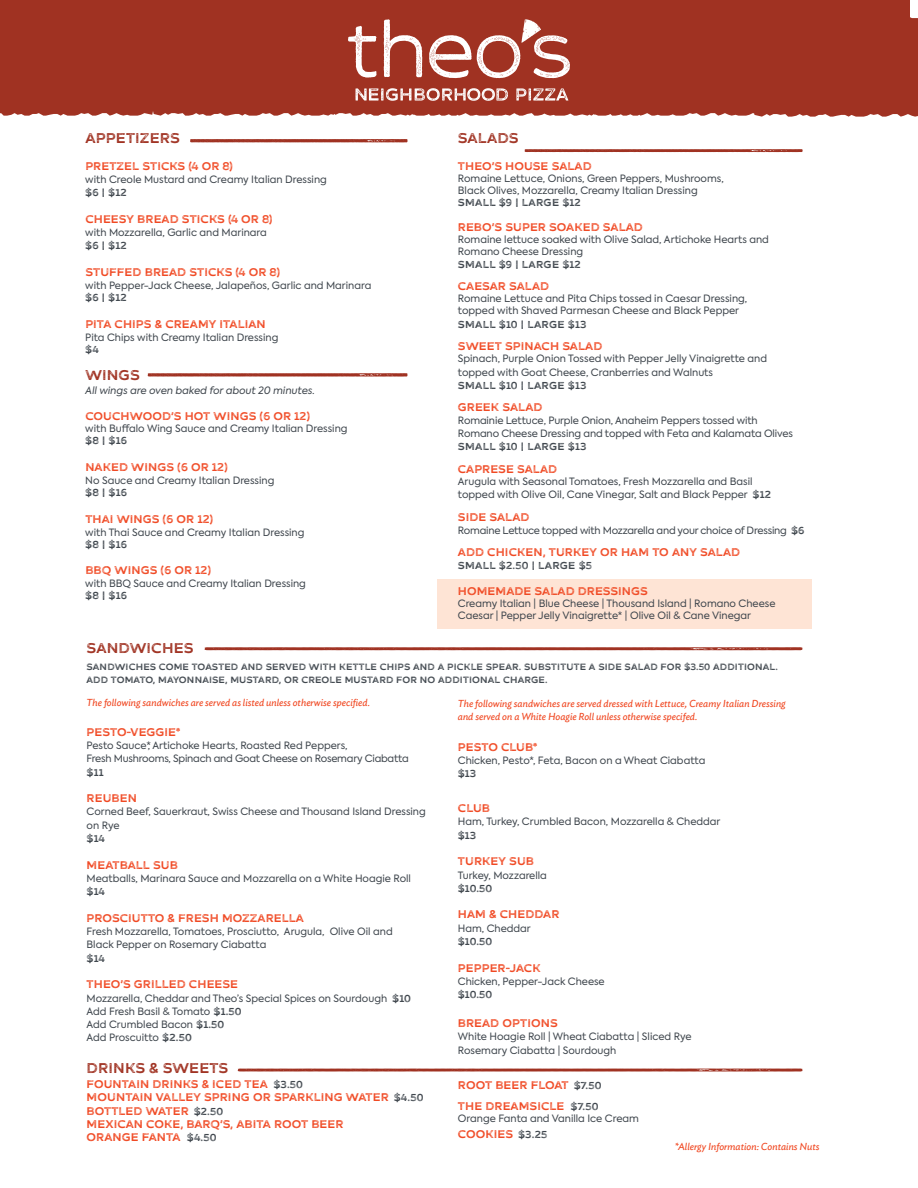
<style>
.page{position:relative;width:918px;height:1188px;background:#fff}
.page>*{position:absolute;margin:0;border:0;box-sizing:border-box;transform-origin:0 0}
.t1{font:14.1px "Zing Sans Rust B Base G";letter-spacing:.01em;color:#a03222}
.t2{font:11.1px/13.4px "Zing Sans Rust B Base G";letter-spacing:.01em;color:#f04822}
.t3{font:10.05px/13.4px "Axiforma";color:#3f464d}
.t4{font:italic 10.05px/13.4px "Ideal Sans";color:#f04822}
.t5{font:10.05px "Zing Sans Rust B Base G";letter-spacing:.03em;color:#3f464d}
.t6{font:10.05px/13.4px "Axiforma";letter-spacing:-.02em;color:#3f464d}
.t7{font:italic 10.05px "Axiforma";color:#3f464d}
.t8{font:9px/13.4px "Zing Sans Rust B Base G";letter-spacing:.02em;color:#3f464d}
.s1{font-family:"Zing Sans Rust B Base G"}
.s2{font-size:10.05px;color:#3f464d}
</style>
<div class="page">
<div style="left:0;top:0;width:909px;height:109px;background:#a03222"></div>
<svg style="left:0;top:16px;width:918px;height:101px"></svg>
<svg style="left:348px;top:26px;width:29px;height:52px"></svg>
<svg style="left:384px;top:19px;width:38px;height:58px"></svg>
<svg style="left:355px;top:88px;width:153px;height:13px"></svg>
<svg style="left:516px;top:88px;width:52px;height:13px"></svg>
<svg style="left:429px;top:19px;width:141px;height:59px"></svg>
<div style="left:438px;top:579px;width:374px;height:49px;background:#fee4d5"></div>
<svg style="left:238px;top:1069px;width:565px;height:3px;background:#b1584b"></svg>
<svg style="left:204px;top:647px;width:599px;height:3px;background:#aa493a"></svg>
<svg style="left:525px;top:149px;width:278px;height:3px"></svg>
<svg style="left:190px;top:139px;width:218px;height:3px"></svg>
<svg style="left:148px;top:373px;width:260px;height:4px"></svg>
<h1 class="t1" style="left:85px;top:129px;width:96px">APPETIZERS</h1>
<p class="t2" style="left:85px;top:159px;width:149px">PRETZEL STICKS (4 OR 8)</p>
<p class="t3" style="left:85px;top:173px;width:243px">with Creole Mustard and Creamy Italian Dressing</p>
<p class="t5" style="left:85px;top:186px;width:43px">$6 | $12</p>
<p class="t2" style="left:85px;top:212px;width:189px">CHEESY BREAD STICKS (4 OR 8)</p>
<p class="t3" style="left:85px;top:226px;width:183px">with Mozzarella, Garlic and Marinara</p>
<p class="t5" style="left:85px;top:240px;width:43px">$6 | $12</p>
<p class="t2" style="left:85px;top:266px;width:196px">STUFFED BREAD STICKS (4 OR 8)</p>
<p class="t3" style="left:85px;top:279px;width:288px">with Pepper-Jack Cheese, Jalapeños, Garlic and Marinara</p>
<p class="t5" style="left:85px;top:292px;width:43px">$6 | $12</p>
<p class="t2" style="left:85px;top:318px;width:182px">PITA CHIPS &amp; CREAMY ITALIAN</p>
<p class="t3" style="left:85px;top:331px;width:195px">Pita Chips with Creamy Italian Dressing</p>
<p class="t5" style="left:85px;top:344px;width:15px">$4</p>
<h1 class="t1" style="left:85px;top:367px;width:56px">WINGS</h1>
<p class="t7" style="left:85px;top:384px;width:231px">All wings are oven baked for about 20 minutes.</p>
<p class="t2" style="left:85px;top:410px;width:226px">COUCHWOOD’S HOT WINGS (6 OR 12)</p>
<p class="t3" style="left:85px;top:422px;width:264px">with Buffalo Wing Sauce and Creamy Italian Dressing</p>
<p class="t5" style="left:85px;top:435px;width:43px">$8 | $16</p>
<p class="t2" style="left:85px;top:461px;width:144px">NAKED WINGS (6 OR 12)</p>
<p class="t3" style="left:85px;top:474px;width:191px">No Sauce and Creamy Italian Dressing</p>
<p class="t5" style="left:85px;top:487px;width:43px">$8 | $16</p>
<p class="t2" style="left:85px;top:513px;width:129px">THAI WINGS (6 OR 12)</p>
<p class="t3" style="left:85px;top:526px;width:221px">with Thai Sauce and Creamy Italian Dressing</p>
<p class="t5" style="left:85px;top:539px;width:43px">$8 | $16</p>
<p class="t2" style="left:85px;top:563px;width:127px">BBQ WINGS (6 OR 12)</p>
<p class="t3" style="left:85px;top:577px;width:222px">with BBQ Sauce and Creamy Italian Dressing</p>
<p class="t5" style="left:85px;top:589px;width:43px">$8 | $16</p>
<h1 class="t1" style="left:87px;top:639px;width:108px">SANDWICHES</h1>
<h1 class="t1" style="left:458px;top:129px;width:62px">SALADS</h1>
<p class="t2" style="left:458px;top:159px;width:135px">THEO’S HOUSE SALAD</p>
<p class="t3" style="left:458px;top:172px;width:267px;line-height:12.1px">Romaine Lettuce, Onions, Green Peppers, Mushrooms,<br>Black Olives, Mozzarella, Creamy Italian Dressing</p>
<p class="t5" style="left:458px;top:196px;width:124px">SMALL $9 | LARGE $12</p>
<p class="t2" style="left:458px;top:221px;width:187px">REBO’S SUPER SOAKED SALAD</p>
<p class="t3" style="left:458px;top:234px;width:313px;line-height:12.1px">Romaine lettuce soaked with Olive Salad, Artichoke Hearts and<br>Romano Cheese Dressing</p>
<p class="t5" style="left:458px;top:258px;width:124px">SMALL $9 | LARGE $12</p>
<p class="t2" style="left:458px;top:280px;width:93px">CAESAR SALAD</p>
<p class="t3" style="left:458px;top:293px;width:291px;line-height:12.1px">Romaine Lettuce and Pita Chips tossed in Caesar Dressing, topped with Shaved Parmesan Cheese and Black Pepper</p>
<p class="t5" style="left:458px;top:318px;width:130px">SMALL $10 | LARGE $13</p>
<p class="t2" style="left:458px;top:340px;width:146px">SWEET SPINACH SALAD</p>
<p class="t3" style="left:458px;top:352px;width:311px">Spinach, Purple Onion Tossed with Pepper Jelly Vinaigrette and topped with Goat Cheese, Cranberries and Walnuts</p>
<p class="t5" style="left:458px;top:379px;width:130px">SMALL $10 | LARGE $13</p>
<p class="t2" style="left:458px;top:401px;width:86px">GREEK SALAD</p>
<p class="t3" style="left:458px;top:413px;width:337px">Romainie Lettuce, Purple Onion, Anaheim Peppers tossed with<br>Romano Cheese Dressing and topped with Feta and Kalamata Olives</p>
<p class="t5" style="left:458px;top:440px;width:130px">SMALL $10 | LARGE $13</p>
<p class="t2" style="left:458px;top:462px;width:101px">CAPRESE SALAD</p>
<p class="t3" style="left:458px;top:475px;width:315px">Arugula with Seasonal Tomatoes, Fresh Mozzarella and Basil topped with Olive Oil, Cane Vinegar, Salt and Black Pepper <span class="s1">$12</span></p>
<p class="t2" style="left:458px;top:510px;width:73px">SIDE SALAD</p>
<p class="t6" style="left:458px;top:524px;width:348px">Romaine Lettuce topped with Mozzarella and your choice of Dressing <span class="s1">$6</span></p>
<p class="t2" style="left:458px;top:546px;width:284px">ADD CHICKEN, TURKEY OR HAM TO ANY SALAD</p>
<p class="t5" style="left:458px;top:559px;width:136px">SMALL $2.50 | LARGE $5</p>
<p class="t2" style="left:458px;top:585px;width:191px">HOMEMADE SALAD DRESSINGS</p>
<p class="t3" style="left:458px;top:598px;width:319px;line-height:12.1px">Creamy Italian | Blue Cheese | Thousand Island | Romano Cheese<br>Caesar | Pepper Jelly Vinaigrette* | Olive Oil &amp; Cane Vinegar</p>
<p class="t8" style="left:87px;top:660px;width:693px">SANDWICHES COME TOASTED AND SERVED WITH KETTLE CHIPS AND A PICKLE SPEAR. SUBSTITUTE A SIDE SALAD FOR $3.50 ADDITIONAL.<br>ADD TOMATO, MAYONNAISE, MUSTARD, OR CREOLE MUSTARD FOR NO ADDITIONAL CHARGE.</p>
<p class="t4" style="left:458px;top:696px;width:329px">The following sandwiches are served dressed with Lettuce, Creamy Italian Dressing and served on a White Hoagie Roll unless otherwise specifed.</p>
<p class="t2" style="left:458px;top:740px;width:81px">PESTO CLUB*</p>
<p class="t3" style="left:458px;top:754px;width:249px">Chicken, Pesto*, Feta, Bacon on a Wheat Ciabatta</p>
<p class="t5" style="left:458px;top:768px;width:20px">$13</p>
<p class="t2" style="left:458px;top:802px;width:34px">CLUB</p>
<p class="t3" style="left:458px;top:815px;width:264px">Ham, Turkey, Crumbled Bacon, Mozzarella &amp; Cheddar</p>
<p class="t5" style="left:458px;top:829px;width:20px">$13</p>
<p class="t2" style="left:458px;top:855px;width:78px">TURKEY SUB</p>
<p class="t3" style="left:458px;top:868px;width:91px">Turkey, Mozzarella</p>
<p class="t5" style="left:458px;top:882px;width:36px">$10.50</p>
<p class="t2" style="left:458px;top:908px;width:103px">HAM &amp; CHEDDAR</p>
<p class="t3" style="left:458px;top:922px;width:75px">Ham, Cheddar</p>
<p class="t5" style="left:458px;top:935px;width:36px">$10.50</p>
<p class="t2" style="left:458px;top:961px;width:84px">PEPPER-JACK</p>
<p class="t3" style="left:458px;top:975px;width:148px">Chicken, Pepper-Jack Cheese</p>
<p class="t5" style="left:458px;top:988px;width:36px">$10.50</p>
<p class="t2" style="left:458px;top:1017px;width:101px">BREAD OPTIONS</p>
<p class="t3" style="left:458px;top:1030px;width:235px">White Hoagie Roll | Wheat Ciabatta | Sliced Rye<br>Rosemary Ciabatta | Sourdough</p>
<h1 class="t1" style="left:87px;top:1059px;width:143px">DRINKS &amp; SWEETS</h1>
<p class="t2" style="left:87px;top:1077px;width:338px">FOUNTAIN DRINKS &amp; ICED TEA <span class="s2">$3.50<br></span>MOUNTAIN VALLEY SPRING OR SPARKLING WATER <span class="s2">$4.50<br></span>BOTTLED WATER <span class="s2">$2.50<br></span>MEXICAN COKE, BARQ’S, ABITA ROOT BEER<br>ORANGE FANTA <span class="s2">$4.50</span></p>
<p class="t2" style="left:458px;top:1075px;width:145px;line-height:20.7px">ROOT BEER FLOAT <span class="s2">$7.50<br></span>THE DREAMSICLE <span class="s2">$7.50</span></p>
<p class="t4" style="left:87px;top:695px;width:285px">The following sandwiches are served as listed unless otherwise specified.</p>
<p class="t2" style="left:87px;top:725px;width:95px">PESTO-VEGGIE*</p>
<p class="t6" style="left:87px;top:739px;width:324px">Pesto Sauce*, Artichoke Hearts, Roasted Red Peppers,<br>Fresh Mushrooms, Spinach and Goat Cheese on Rosemary Ciabatta</p>
<p class="t5" style="left:87px;top:766px;width:18px">$11</p>
<p class="t2" style="left:87px;top:792px;width:52px">REUBEN</p>
<p class="t3" style="left:87px;top:805px;width:341px">Corned Beef, Sauerkraut, Swiss Cheese and Thousand Island Dressing on Rye</p>
<p class="t5" style="left:87px;top:832px;width:20px">$14</p>
<p class="t2" style="left:87px;top:858px;width:93px">MEATBALL SUB</p>
<p class="t3" style="left:87px;top:872px;width:326px">Meatballs, Marinara Sauce and Mozzarella on a White Hoagie Roll</p>
<p class="t5" style="left:87px;top:885px;width:20px">$14</p>
<p class="t2" style="left:87px;top:911px;width:219px">PROSCIUTTO &amp; FRESH MOZZARELLA</p>
<p class="t3" style="left:87px;top:925px;width:308px">Fresh Mozzarella, Tomatoes, Prosciutto, Arugula, Olive Oil and<br>Black Pepper on Rosemary Ciabatta</p>
<p class="t5" style="left:87px;top:952px;width:20px">$14</p>
<p class="t2" style="left:87px;top:978px;width:153px">THEO’S GRILLED CHEESE</p>
<p class="t3" style="left:87px;top:991px;width:326px">Mozzarella, Cheddar and Theo’s Special Spices on Sourdough <span class="s1">$10<br></span>Add Fresh Basil &amp; Tomato <span class="s1">$1.50<br></span>Add Crumbled Bacon <span class="s1">$1.50<br></span>Add Proscuitto <span class="s1">$2.50</span></p>
<p class="t3" style="left:458px;top:1112px;width:183px">Orange Fanta and Vanilla Ice Cream</p>
<p class="t2" style="left:458px;top:1128px;width:91px">COOKIES <span class="s2">$3.25</span></p>
<p class="t4" style="left:675px;top:1139px;width:146px">*Allergy Information: Contains Nuts</p>
</div>
